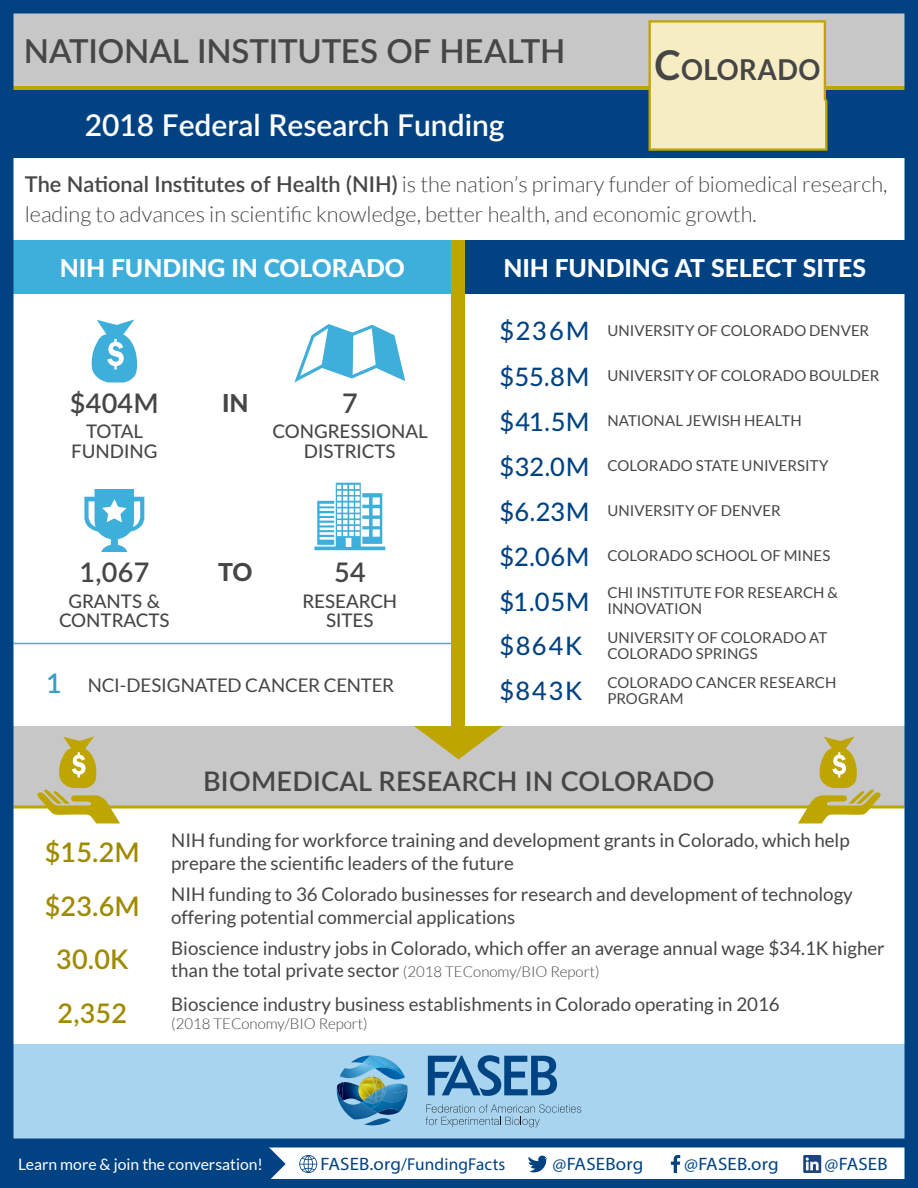
<style>
.page{position:relative;width:918px;height:1188px;background:#fff}
.page>*{position:absolute;margin:0;border:0;box-sizing:border-box;transform-origin:0 0}
.t1{font:600 33px "Lato";letter-spacing:-.005em;color:#464646}
.t2{font:600 30px "Lato";color:#fff}
.t3{font:700 28.8px "Lato";letter-spacing:.015em;color:#464646;scale:.95 1}
.t4{font:600 27px "Lato";letter-spacing:.01em;color:#464646}
.t5{font:600 27px "Lato";letter-spacing:.005em;color:#9f8a00}
.t6{font:500 25.5px "Lato";letter-spacing:.055em;color:#004282}
.t7{font:800 24.75px "Lato";letter-spacing:-.005em;color:#fff}
.t8{font:800 24.75px "Lato";color:#464646}
.t9{font:300 21.75px/30px "Lato";color:#464646}
.t10{font:18.75px/22.5px "Lato";color:#464646}
.t11{font:500 18.75px/19.5px "Lato";color:#464646;text-align:center}
.t12{font:18px "Myriad Pro";letter-spacing:.01em;color:#004282;scale:1.05 1}
.t13{font:17.25px "Myriad Pro";letter-spacing:.01em;color:#004282}
.t14{font:15.75px "Lato";color:#fff}
.t15{font:15px/16.5px "Lato";letter-spacing:.005em;color:#464646}
.t16{font:300 15px "Lato";color:#464646}
.s1{font-size:41.25px}
.s2{font-weight:600}
.s3{font-weight:600;font-size:27px;color:#389dc4}
.s4{font-weight:500;font-size:25.5px;color:#004282}
.s5{font-weight:500;font-size:27px;color:#004282}
.s6{font-size:27px}
.s7{font-weight:300;font-size:15px}
.s8{font-size:18px}
</style>
<div class="page">
<div style="left:0;top:1044px;width:918px;height:94px;background:#a8d4ef"></div>
<svg style="left:426px;top:1104px;width:155px;height:23px"></svg>
<svg style="left:428px;top:1055px;width:129px;height:41px"></svg>
<svg style="left:337px;top:1056px;width:71px;height:69px"></svg>
<svg style="left:266px;top:1148px;width:20px;height:30px"></svg>
<div style="left:0;top:1143px;width:266px;height:41px;background:#004282"></div>
<svg style="left:299px;top:1155px;width:18px;height:18px"></svg>
<svg style="left:528px;top:1155px;width:20px;height:18px"></svg>
<svg style="left:671px;top:1155px;width:9px;height:18px"></svg>
<svg style="left:803px;top:1155px;width:18px;height:18px"></svg>
<div style="left:0;top:1138px;width:918px;height:50px;border:9px solid #004282"></div>
<div style="left:0;top:726px;width:918px;height:81px;background:#c7c7c7"></div>
<svg style="left:414px;top:726px;width:89px;height:33px"></svg>
<div style="left:452px;top:240px;width:13px;height:493px;background:#bfa500"></div>
<hr style="left:14px;top:643px;width:437px;height:1px;background:#3eaeda">
<hr style="left:14px;top:806px;width:890px;height:2px;background:#bfa500">
<svg style="left:37px;top:737px;width:83px;height:86px"></svg>
<svg style="left:92px;top:320px;width:45px;height:62px"></svg>
<svg style="left:294px;top:324px;width:111px;height:58px"></svg>
<svg style="left:84px;top:489px;width:60px;height:63px"></svg>
<svg style="left:314px;top:483px;width:71px;height:67px"></svg>
<hr style="left:8px;top:1142px;width:910px;height:3px;background:#004282">
<div style="left:465px;top:240px;width:439px;height:54px;background:#004282"></div>
<div style="left:14px;top:240px;width:438px;height:54px;background:#3eaeda"></div>
<svg style="left:798px;top:737px;width:83px;height:86px"></svg>
<div style="left:0;top:14px;width:918px;height:72px;background:#c7c7c7"></div>
<div style="left:0;top:90px;width:918px;height:68px;background:#004282"></div>
<hr style="left:0;top:86px;width:918px;height:4px;background:#bfa500">
<div style="left:0;top:0;width:918px;height:14px;background:#004282"></div>
<div style="left:0;top:0;width:14px;height:1188px;background:#004282"></div>
<div style="left:904px;top:0;width:14px;height:1188px;background:#004282"></div>
<svg style="left:649px;top:20px;width:178px;height:131px;background:#f2e8b8"></svg>
<h1 class="t1" style="left:24px;top:27px;width:543px">NATIONAL INSTITUTES OF HEALTH</h1>
<h3 class="t3" style="left:654px;top:53px;width:176px"><span class="s1">C</span>OLORADO</h3>
<h2 class="t2" style="left:85px;top:103px;width:421px">2018 Federal Research Funding</h2>
<p class="t9" style="left:25px;top:169px;width:864px"><span class="s2">The National Institutes of Health (NIH)</span> is the nation’s primary funder of biomedical research, leading to advances in scientific knowledge, better health, and economic growth.</p>
<h3 class="t7" style="left:60px;top:250px;width:347px">NIH FUNDING IN COLORADO</h3>
<h3 class="t7" style="left:503px;top:250px;width:364px">NIH FUNDING AT SELECT SITES</h3>
<h3 class="t4" style="left:70px;top:383px;width:91px">$404M</h3>
<h3 class="t8" style="left:222px;top:385px;width:28px">IN</h3>
<h3 class="t4" style="left:342px;top:383px;width:17px">7</h3>
<p class="t11" style="left:71px;top:421px;width:88px">TOTAL<br>FUNDING</p>
<p class="t11" style="left:272px;top:421px;width:157px">CONGRESSIONAL<br>DISTRICTS</p>
<h3 class="t4" style="left:79px;top:553px;width:71px">1,067</h3>
<h3 class="t8" style="left:218px;top:554px;width:36px">TO</h3>
<h3 class="t4" style="left:334px;top:553px;width:33px">54</h3>
<p class="t11" style="left:59px;top:590px;width:112px">GRANTS &amp;<br>CONTRACTS</p>
<p class="t11" style="left:302px;top:590px;width:96px">RESEARCH<br>SITES</p>
<p class="t10" style="left:46px;top:673px;width:350px"><span class="s3">1</span> NCI-DESIGNATED CANCER CENTER</p>
<p class="t15" style="left:500px;top:322px;width:371px"><span class="s4">$236M</span> UNIVERSITY OF COLORADO DENVER</p>
<p class="t15" style="left:500px;top:367px;width:381px"><span class="s4">$55</span><span class="s5">.</span><span class="s4">8M</span> UNIVERSITY OF COLORADO BOULDER</p>
<p class="t15" style="left:500px;top:412px;width:304px"><span class="s4">$41</span><span class="s5">.</span><span class="s4">5M</span> NATIONAL JEWISH HEALTH</p>
<p class="t15" style="left:500px;top:457px;width:331px"><span class="s4">$32</span><span class="s5">.</span><span class="s4">0M</span> COLORADO STATE UNIVERSITY</p>
<p class="t15" style="left:500px;top:502px;width:283px"><span class="s4">$6</span><span class="s5">.</span><span class="s4">23M</span> UNIVERSITY OF DENVER</p>
<p class="t15" style="left:500px;top:547px;width:333px"><span class="s4">$2</span><span class="s5">.</span><span class="s4">06M</span> COLORADO SCHOOL OF MINES</p>
<h3 class="t6" style="left:500px;top:583px;width:91px">$1<span class="s6">.</span>05M</h3>
<p class="t15" style="left:608px;top:584px;width:232px">CHI INSTITUTE FOR RESEARCH &amp;<br>INNOVATION</p>
<h3 class="t6" style="left:500px;top:628px;width:84px">$864K</h3>
<p class="t15" style="left:608px;top:629px;width:221px">UNIVERSITY OF COLORADO AT<br>COLORADO SPRINGS</p>
<h3 class="t6" style="left:500px;top:673px;width:84px">$843K</h3>
<p class="t15" style="left:608px;top:674px;width:231px">COLORADO CANCER RESEARCH<br>PROGRAM</p>
<h3 class="t4" style="left:203px;top:761px;width:513px">BIOMEDICAL RESEARCH IN COLORADO</h3>
<h3 class="t5" style="left:45px;top:832px;width:96px">$15.2M</h3>
<p class="t10" style="left:171px;top:829px;width:680px">NIH funding for workforce training and development grants in Colorado, which help prepare the scientific leaders of the future</p>
<h3 class="t5" style="left:45px;top:886px;width:96px">$23.6M</h3>
<p class="t10" style="left:171px;top:883px;width:683px">NIH funding to 36 Colorado businesses for research and development of technology offering potential commercial applications</p>
<h3 class="t5" style="left:56px;top:940px;width:74px">30.0K</h3>
<p class="t10" style="left:171px;top:937px;width:715px">Bioscience industry jobs in Colorado, which offer an average annual wage $34.1K higher than the total private sector <span class="s7">(2018 TEConomy/BIO Report)</span></p>
<h3 class="t5" style="left:58px;top:993px;width:71px">2,352</h3>
<p class="t10" style="left:171px;top:992px;width:610px">Bioscience industry business establishments in Colorado operating in 2016</p>
<p class="t16" style="left:171px;top:1015px;width:198px">(2018 TEConomy/BIO Report)</p>
<p class="t14" style="left:18px;top:1155px;width:246px">Learn more &amp; join the conversation!</p>
<p class="t13" style="left:321px;top:1154px;width:186px"><span class="s8">FASEB.org</span>/FundingFacts</p>
<p class="t12" style="left:553px;top:1153px;width:88px">@FASEBorg</p>
<p class="t12" style="left:684px;top:1153px;width:91px">@FASEB.org</p>
<p class="t12" style="left:825px;top:1153px;width:62px">@FASEB</p>
</div>
